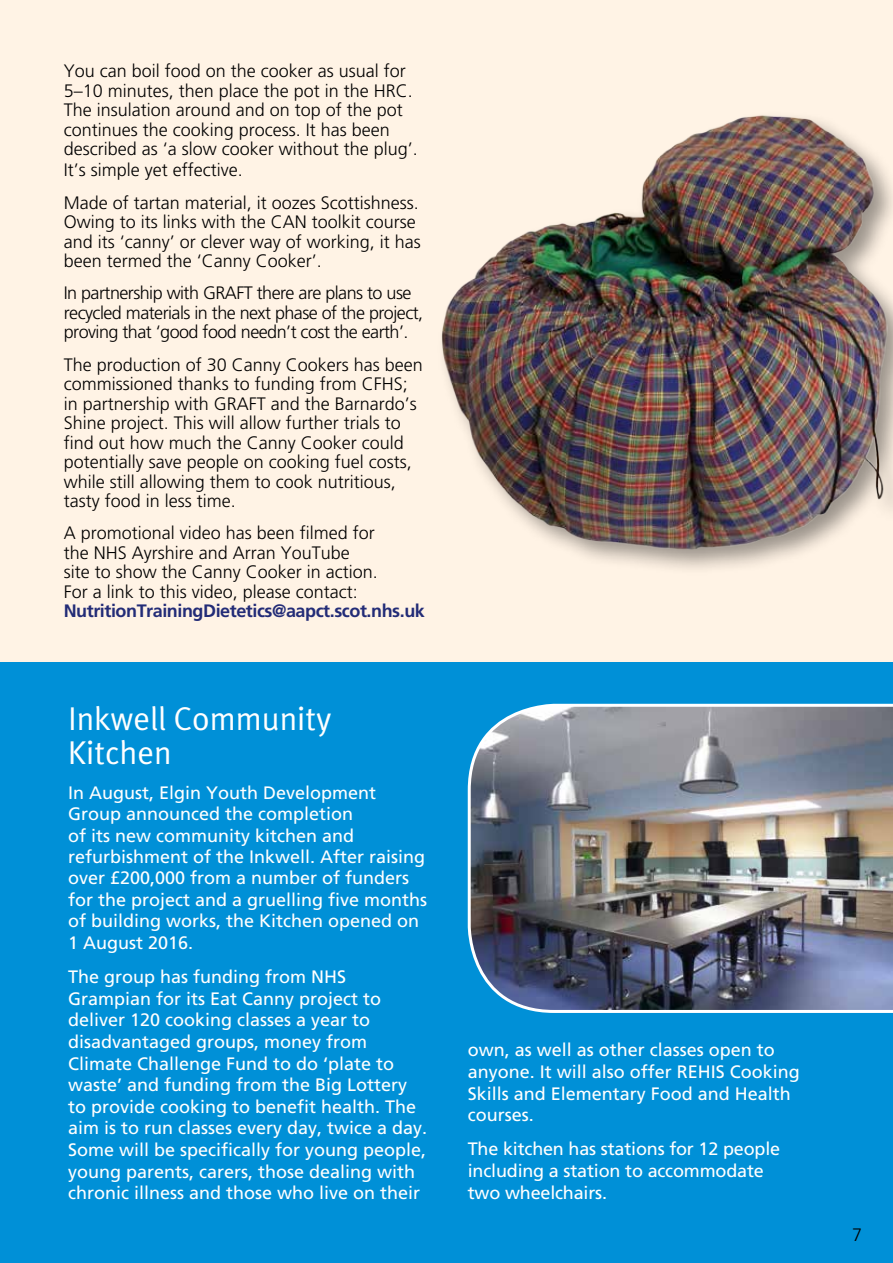
<style>
.page{position:relative;width:893px;height:1263px;background:#fff3e5}
.page>*{position:absolute;margin:0;border:0;box-sizing:border-box;transform-origin:0 0}
.B_head{font:33px/34.5px "Meta Plus Normal";color:#fff}
.Body_text{font:300 18px/19.5px "Frutiger LT Std";color:#000}
.Body_text-2{font:18px/21.6px "Frutiger LT Std";color:#fff}
.Body_text-3{font:300 18px/19.5px "Frutiger LT Std";letter-spacing:-.03em;color:#000}
.s1{font-weight:700;color:#232c77}
</style>
<div class="page">
<div style="left:0;top:662px;width:893px;height:601px;background:#0090d7"></div>
<img style="left:467px;top:703px;width:426px;height:310px">
<img style="left:441px;top:115px;width:450px;height:454px">
<p class="Body_text" style="left:64px;top:61px;width:356px">You can boil food on the cooker as usual for 5–10 minutes, then place the pot in the HRC.<br>The insulation around and on top of the pot continues the cooking process. It has been described as ‘a slow cooker without the plug’.<br>It’s simple yet effective.</p>
<p class="Body_text" style="left:64px;top:193px;width:359px">Made of tartan material, it oozes Scottishness.<br>Owing to its links with the CAN toolkit course and its ‘canny’ or clever way of working, it has been termed the ‘Canny Cooker’.</p>
<p class="Body_text-3" style="left:64px;top:284px;width:361px">In partnership with GRAFT there are plans to use recycled materials in the next phase of the project, proving that ‘good food needn’t cost the earth’.</p>
<p class="Body_text" style="left:64px;top:355px;width:361px">The production of 30 Canny Cookers has been commissioned thanks to funding from CFHS; in partnership with GRAFT and the Barnardo’s Shine project. This will allow further trials to find out how much the Canny Cooker could potentially save people on cooking fuel costs, while still allowing them to cook nutritious, tasty food in less time.</p>
<p class="Body_text" style="left:64px;top:524px;width:363px">A promotional video has been filmed for<br>the NHS Ayrshire and Arran YouTube<br>site to show the Canny Cooker in action.<br>For a link to this video, please contact:<br><span class="s1">NutritionTrainingDietetics@aapct.scot.nhs.uk</span></p>
<h2 class="B_head" style="left:68px;top:701px;width:265px">Inkwell Community<br>Kitchen</h2>
<p class="Body_text-2" style="left:68px;top:782px;width:361px">In August, Elgin Youth Development Group announced the completion<br>of its new community kitchen and refurbishment of the Inkwell. After raising over £200,000 from a number of funders for the project and a gruelling five months of building works, the Kitchen opened on 1 August 2016.</p>
<p class="Body_text-2" style="left:68px;top:966px;width:361px">The group has funding from NHS Grampian for its Eat Canny project to deliver 120 cooking classes a year to disadvantaged groups, money from Climate Challenge Fund to do ‘plate to waste’ and funding from the Big Lottery to provide cooking to benefit health. The aim is to run classes every day, twice a day.<br>Some will be specifically for young people, young parents, carers, those dealing with chronic illness and those who live on their</p>
<p class="Body_text-2" style="left:468px;top:1039px;width:334px">own, as well as other classes open to anyone. It will also offer REHIS Cooking<br>Skills and Elementary Food and Health courses.</p>
<p class="Body_text-2" style="left:468px;top:1138px;width:314px">The kitchen has stations for 12 people including a station to accommodate two wheelchairs.</p>
<p class="Body_text" style="left:852px;top:1225px;width:12px">7</p>
</div>
